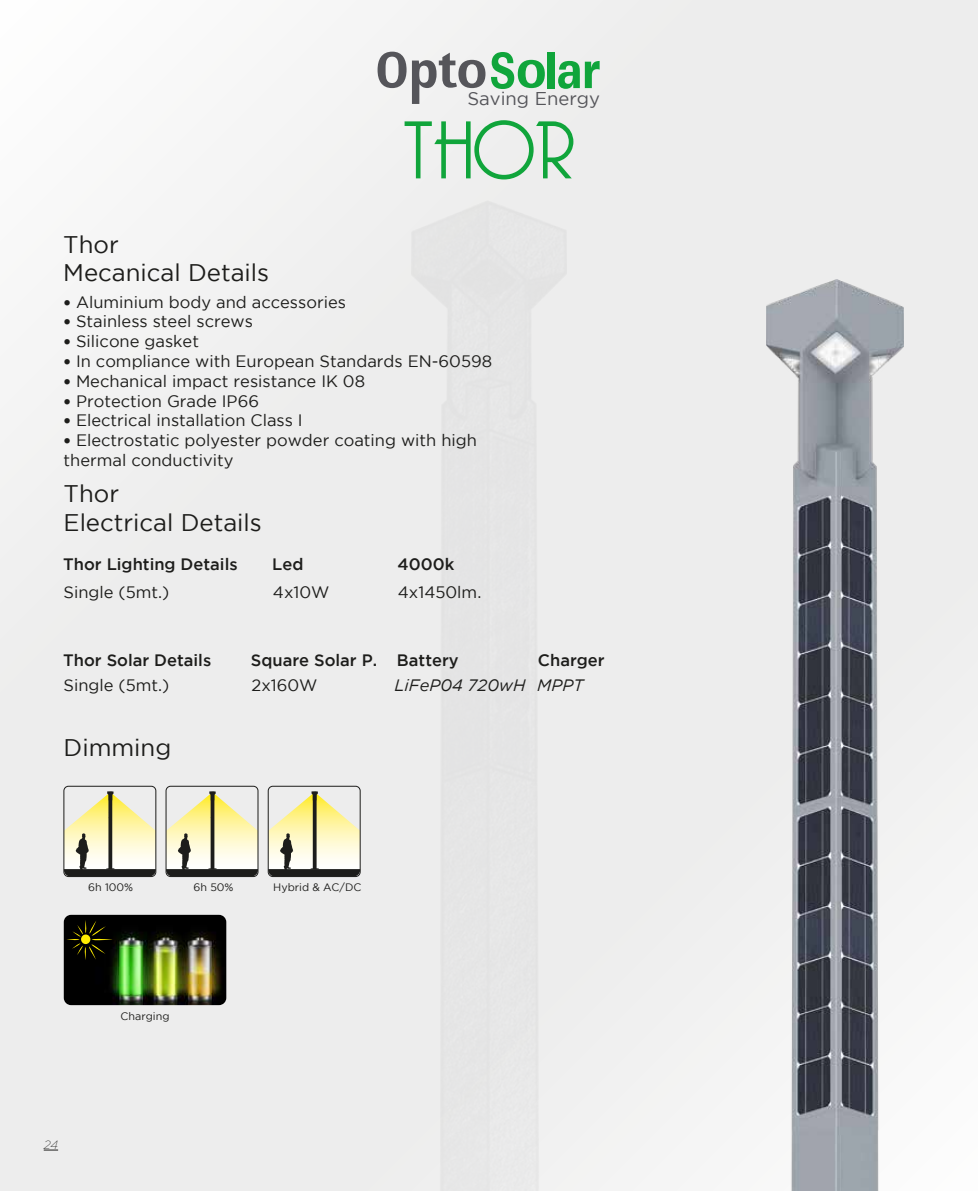
<style>
.page{position:relative;width:978px;height:1191px;background:#ededed}
.page>*{position:absolute;margin:0;border:0;box-sizing:border-box;transform-origin:0 0}
.t1{font:24px/28.8px "Gotham";color:#1d1d1b}
.t2{font:18.45px "Gotham";color:#55555a}
.t3{font:16.5px/19.8px "Gotham";color:#1d1d1b}
.t4{font:500 16.5px "Gotham";color:#1d1d1b}
.t5{font:italic 16.5px "Gotham";color:#1d1d1b}
.t6{font:italic 200 12px "Gotham";color:#1d1d1b}
.t7{font:10.8px "Gotham";color:#1d1d1b}
.s1{font-family:"Helvetica Neue LT Com";font-weight:300;font-size:14.85px}
</style>
<div class="page">
<svg style="left:378px;top:52px;width:107px;height:52px"></svg>
<svg style="left:491px;top:52px;width:54px;height:37px"></svg>
<div style="left:547px;top:52px;width:7px;height:36px;background:#10a53b"></div>
<svg style="left:558px;top:61px;width:42px;height:28px"></svg>
<img style="left:767px;top:279px;width:136px;height:912px">
<svg style="left:405px;top:120px;width:168px;height:59px"></svg>
<img style="left:64px;top:914px;width:162px;height:91px">
<svg style="left:66px;top:920px;width:46px;height:40px;background:#191700"></svg>
<div style="left:166px;top:786px;width:92px;height:90px;border:1px solid #1d1d1b;border-radius:5px"></div>
<svg style="left:166px;top:791px;width:92px;height:85px"></svg>
<div style="left:64px;top:786px;width:92px;height:90px;border:1px solid #1d1d1b;border-radius:5px"></div>
<svg style="left:64px;top:791px;width:92px;height:85px"></svg>
<div style="left:268px;top:786px;width:92px;height:90px;border:1px solid #1d1d1b;border-radius:5px"></div>
<svg style="left:268px;top:791px;width:92px;height:85px"></svg>
<svg style="left:44px;top:1149px;width:14px;height:1px"></svg>
<h1 class="t1" style="left:63px;top:229px;width:207px">Thor<br>Mecanical Details</h1>
<p class="t2" style="left:467px;top:89px;width:134px">Saving Energy</p>
<p class="t3" style="left:64px;top:291px;width:284px"><span class="s1">•</span> Aluminium body and accessories</p>
<p class="t3" style="left:64px;top:311px;width:191px"><span class="s1">•</span> Stainless steel screws</p>
<p class="t3" style="left:64px;top:331px;width:137px"><span class="s1">•</span> Silicone gasket</p>
<p class="t3" style="left:64px;top:351px;width:430px"><span class="s1">•</span> In compliance with European Standards EN-60598</p>
<p class="t3" style="left:64px;top:371px;width:303px"><span class="s1">•</span> Mechanical impact resistance IK 08</p>
<p class="t3" style="left:64px;top:390px;width:197px"><span class="s1">•</span> Protection Grade IP66</p>
<p class="t3" style="left:64px;top:410px;width:241px"><span class="s1">•</span> Electrical installation Class I</p>
<p class="t3" style="left:64px;top:430px;width:415px"><span class="s1">•</span> Electrostatic polyester powder coating with high thermal conductivity</p>
<h1 class="t1" style="left:64px;top:479px;width:200px">Thor<br>Electrical Details</h1>
<p class="t4" style="left:63px;top:555px;width:176px">Thor Lighting Details</p>
<p class="t4" style="left:272px;top:555px;width:33px">Led</p>
<p class="t4" style="left:398px;top:555px;width:58px">4000k</p>
<p class="t3" style="left:64px;top:582px;width:107px">Single (5mt.)</p>
<p class="t3" style="left:273px;top:582px;width:58px">4x10W</p>
<p class="t3" style="left:398px;top:582px;width:85px">4x1450lm.</p>
<p class="t4" style="left:63px;top:651px;width:150px">Thor Solar Details</p>
<p class="t4" style="left:251px;top:651px;width:209px">Square Solar P. Battery</p>
<p class="t4" style="left:538px;top:651px;width:68px">Charger</p>
<p class="t3" style="left:64px;top:675px;width:107px">Single (5mt.)</p>
<p class="t3" style="left:251px;top:675px;width:67px">2x160W</p>
<p class="t5" style="left:395px;top:676px;width:191px">LiFeP04 720wH MPPT</p>
<h1 class="t1" style="left:64px;top:732px;width:109px">Dimming</h1>
<p class="t7" style="left:88px;top:881px;width:47px">6h 100%</p>
<p class="t7" style="left:194px;top:881px;width:42px">6h 50%</p>
<p class="t7" style="left:273px;top:881px;width:90px">Hybrid &amp; AC/DC</p>
<p class="t6" style="left:44px;top:1137px;width:16px">24</p>
<p class="t7" style="left:121px;top:1010px;width:50px">Charging</p>
</div>
